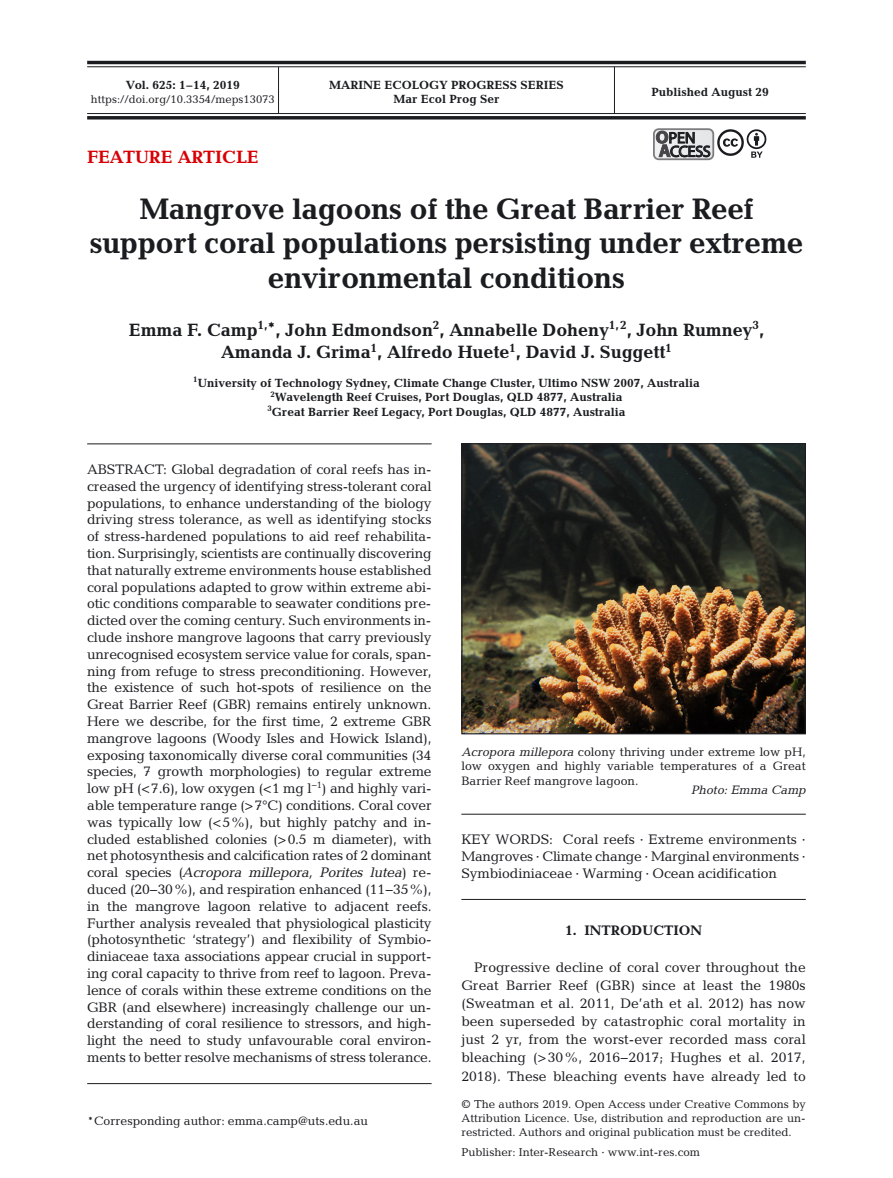
<style>
.page{position:relative;width:893px;height:1178px;background:#fff}
.page>*{position:absolute;margin:0;border:0;box-sizing:border-box;transform-origin:0 0}
.t1{font:700 30px/34.5px "Candida";letter-spacing:-.02em;color:#1b1c20;text-align:center}
.t2{font:700 18px/22.5px "Candida";letter-spacing:-.005em;color:#1b1c20;text-align:center}
.t3{font:700 18px "Candida";letter-spacing:-.005em;color:#d80005}
.t4{font:15.9px/13.5px "Myriad";letter-spacing:-.02em;color:#1b1c20}
.t5{font:13.95px/16.8px "Candida";letter-spacing:-.015em;color:#1b1c20;text-align:justify}
.t6{font:13.95px "Oblique Straight Plain";letter-spacing:-.015em;color:#1b1c20}
.t7{font:700 13.95px "Candida";color:#1b1c20}
.t8{font:12.3px/14.2px "Candida";color:#1b1c20;text-align:justify}
.t9{font:12.3px "Oblique Straight Plain";color:#1b1c20}
.t10{font:700 12px/14.4px "Candida";color:#1b1c20;text-align:center}
.t11{font:11.55px/14px "Candida";color:#1b1c20;text-align:justify}
.t12{font:11.25px "Candida";color:#1b1c20}
.s1{font-weight:700;font-size:17.7px;color:#474549}
.s2{font-family:"Candida"}
.s3{font-family:"Oblique Straight Plain"}
</style>
<div class="page">
<hr style="left:87px;top:61px;width:719px;height:3px;background:#1b1c20">
<svg style="left:87px;top:116px;width:719px;height:4px;background:#3a3a3e"></svg>
<hr style="left:87px;top:66px;width:719px;height:1px;background:#1b1c20">
<hr style="left:278px;top:67px;width:1px;height:47px;background:#1b1c20">
<hr style="left:87px;top:113px;width:719px;height:1px;background:#1b1c20">
<hr style="left:614px;top:67px;width:1px;height:47px;background:#1b1c20">
<hr style="left:461px;top:814px;width:345px;height:1px;background:#1b1c20">
<hr style="left:461px;top:899px;width:345px;height:1px;background:#1b1c20">
<hr style="left:87px;top:444px;width:345px;height:1px;background:#1b1c20">
<hr style="left:87px;top:1083px;width:345px;height:1px;background:#1b1c20">
<div style="left:654px;top:129px;width:59px;height:30px;background:#eaecec;border-radius:5px"></div>
<div style="left:653px;top:128px;width:61px;height:32px;border:2px solid #7d7c80;border-radius:5px"></div>
<svg style="left:717px;top:129px;width:49px;height:29px"></svg>
<img style="left:463px;top:445px;width:341px;height:287px">
<div style="left:461px;top:443px;width:345px;height:291px;border:1px solid #1b1c20"></div>
<p class="t10" style="left:126px;top:79px;width:116px">Vol. 625: 1–14, 2019</p>
<p class="t12" style="left:91px;top:95px;width:185px">https://doi.org/10.3354/meps13073</p>
<p class="t10" style="left:329px;top:79px;width:236px">MARINE ECOLOGY PROGRESS SERIES<br>Mar Ecol Prog Ser</p>
<p class="t10" style="left:651px;top:86px;width:119px">Published August 29</p>
<p class="t4" style="left:656px;top:132px;width:57px"><span class="s1">O</span>PEN<br><span class="s1">A</span>CCESS</p>
<p class="t3" style="left:87px;top:151px;width:173px">FEATURE ARTICLE</p>
<h1 class="t1" style="left:89px;top:195px;width:716px">Mangrove lagoons of the Great Barrier Reef support coral populations persisting under extreme environmental conditions</h1>
<p class="t2" style="left:129px;top:320px;width:637px">Emma F. Camp<sup>1,</sup>*, John Edmondson<sup>2</sup>, Annabelle Doheny<sup>1,2</sup>, John Rumney<sup>3</sup>,<br>Amanda J. Grima<sup>1</sup>, Alfredo Huete<sup>1</sup>, David J. Suggett<sup>1</sup></p>
<p class="t10" style="left:193px;top:377px;width:508px"><sup>1</sup>University of Technology Sydney, Climate Change Cluster, Ultimo NSW 2007, Australia<br><sup>2</sup>Wavelength Reef Cruises, Port Douglas, QLD 4877, Australia<br><sup>3</sup>Great Barrier Reef Legacy, Port Douglas, QLD 4877, Australia</p>
<p class="t5" style="left:87px;top:462px;width:346px">ABSTRACT: Global degradation of coral reefs has in&shy;creased the urgency of identifying stress-tolerant coral populations, to enhance understanding of the bio logy driving stress tolerance, as well as identifying stocks of stress-hardened populations to aid reef rehabilita&shy;tion. Surprisingly, scientists are continually discovering that naturally extreme environments house established coral populations adapted to grow within extreme abi&shy;otic conditions comparable to seawater conditions pre&shy;dicted over the coming century. Such environments in&shy;clude inshore mangrove lagoons that carry previously unrecognised ecosystem service value for corals, span&shy;ning from refuge to stress preconditioning. However, the existence of such hot-spots of resilience on the Great Barrier Reef (GBR) remains entirely unknown.<br>Here we describe, for the first time, 2 extreme GBR mangrove lagoons (Woody Isles and Howick Island), exposing taxonomically diverse coral communities (34 species, 7 growth morphologies) to regular extreme low pH (&lt;7.6), low oxygen (&lt;1 mg l<sup>−1</sup>) and highly vari&shy;able temperature range (&gt;7°C) conditions. Coral cover was typically low (&lt;5%), but highly patchy and in&shy;cluded established colonies (&gt;0.5 m diameter), with net photosynthesis and calcification rates of 2 dominant</p>
<p class="t6" style="left:87px;top:867px;width:346px"><span class="s2">coral species</span> (Acropora millepora, Porites lutea) <span class="s2">re-</span></p>
<p class="t5" style="left:87px;top:882px;width:346px">duced (20− 30%), and respiration enhanced (11−35%), in the mangrove lagoon relative to adjacent reefs.<br>Further analysis revealed that physiological plasticity (photosynthetic ‘strategy’) and flexibility of Symbio&shy;diniaceae taxa associations appear crucial in support&shy;ing coral capacity to thrive from reef to lagoon. Preva&shy;lence of corals within these extreme conditions on the GBR (and elsewhere) increasingly challenge our un&shy;derstanding of coral resilience to stressors, and high&shy;light the need to study unfavourable coral environ&shy;ments to better resolve mechanisms of stress tolerance.</p>
<p class="t8" style="left:87px;top:1115px;width:282px">*Corresponding author: emma.camp@uts.edu.au</p>
<p class="t8" style="left:461px;top:746px;width:346px"><span class="s3">Acropora millepora</span> colony thriving under extreme low pH, low oxygen and highly variable temperatures of a Great Barrier Reef mangrove lagoon.</p>
<p class="t9" style="left:691px;top:785px;width:116px">Photo: Emma Camp</p>
<p class="t5" style="left:461px;top:832px;width:346px">KEY WORDS: Coral reefs · Extreme environments · Mangroves · Climate change · Marginal environments · Symbiodiniaceae · Warming · Ocean acidification</p>
<p class="t7" style="left:565px;top:926px;width:139px">1. INTRODUCTION</p>
<p class="t5" style="left:461px;top:959px;width:346px;line-height:18.1px;text-indent:13px">Progressive decline of coral cover throughout the Great Barrier Reef (GBR) since at least the 1980s (Sweatman et al. 2011, De’ath et al. 2012) has now been superseded by catastrophic coral mortality in just 2 yr, from the worst-ever recorded mass coral bleaching (&gt;30%, 2016−2017; Hughes et al. 2017, 2018). These bleaching events have already led to</p>
<p class="t11" style="left:461px;top:1098px;width:346px">© The authors 2019. Open Access under Creative Commons by Attribution Licence. Use, distribution and reproduction are un - restricted. Authors and original publication must be credited.</p>
<p class="t11" style="left:461px;top:1146px;width:240px">Publisher: Inter-Research · www.int-res.com</p>
</div>
